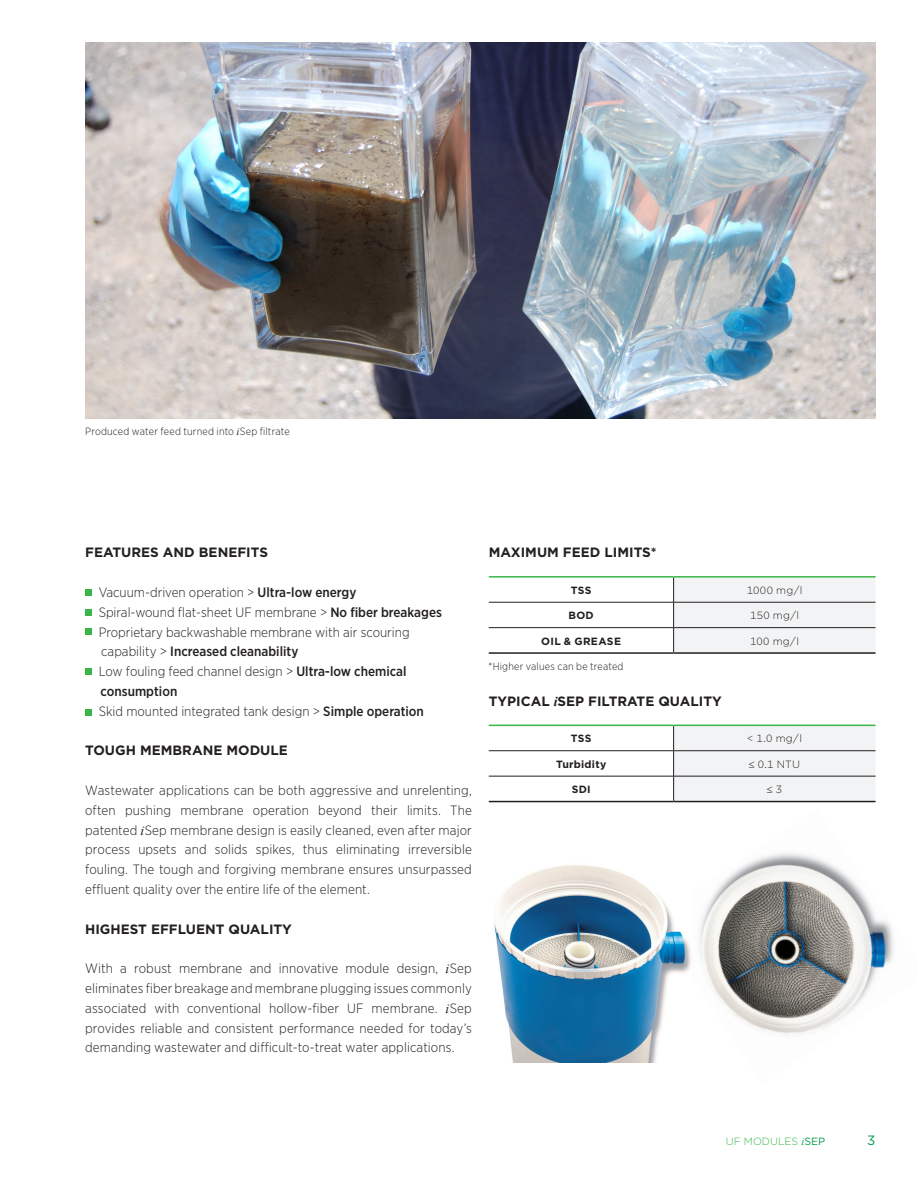
<style>
.page{position:relative;width:918px;height:1188px;background:#fff}
.page>*{position:absolute;margin:0;border:0;box-sizing:border-box;transform-origin:0 0}
.Copy___ENUS_justified{font:300 13.5px/19.8px "Gotham Narrow";letter-spacing:.005em;color:#231f20;text-align:justify}
.Listing___green_bullets{font:300 13.5px/19.8px "Gotham Narrow";color:#231f20}
.HEAD___black_bold{font:700 13.5px "Gotham";color:#231f20}
.MASTER___Seitenzahl_rechts{font:13.5px "Gotham";color:#009a49}
.Captions{font:300 10.5px "Gotham Narrow";letter-spacing:.02em;color:#231f20}
.Tables___content{font:300 10.5px "Gotham";letter-spacing:.025em;color:#231f20}
.Tables___Top_Row{font:700 10.5px "Gotham";letter-spacing:.025em;color:#231f20}
.t1{font:300 10.5px "Gotham";color:#3ab54a}
.s1{font-family:"Times New Roman";font-weight:400;font-style:italic}
.s2{font-weight:500}
.s3{font-family:"Times New Roman";font-style:italic}
.s4{font-family:"Times New Roman";font-weight:400;font-style:italic;color:#009a49}
.s5{font-weight:400;color:#009a49}
</style>
<div class="page">
<img style="left:85px;top:43px;width:790px;height:376px">
<img style="left:652px;top:853px;width:242px;height:210px">
<img style="left:494px;top:854px;width:198px;height:208px">
<svg style="left:85px;top:589px;width:6px;height:6px"></svg>
<svg style="left:85px;top:609px;width:6px;height:6px"></svg>
<svg style="left:85px;top:629px;width:6px;height:6px"></svg>
<div style="left:85px;top:668px;width:6px;height:7px;background:#3ab54a"></div>
<svg style="left:85px;top:710px;width:6px;height:6px"></svg>
<svg style="left:489px;top:725px;width:387px;height:77px"></svg>
<hr style="left:674px;top:801px;width:202px;height:1px;background:#231f20">
<hr style="left:489px;top:652px;width:185px;height:2px;background:#231f20">
<hr style="left:489px;top:576px;width:185px;height:2px;background:#3ab54a">
<hr style="left:674px;top:576px;width:202px;height:2px;background:#3ab54a">
<svg style="left:489px;top:577px;width:387px;height:76px"></svg>
<hr style="left:674px;top:652px;width:202px;height:2px;background:#231f20">
<p class="Captions" style="left:85px;top:425px;width:206px">Produced water feed turned into <span class="s1">i</span>Sep filtrate</p>
<p class="HEAD___black_bold" style="left:85px;top:544px;width:184px">FEATURES AND BENEFITS</p>
<p class="Listing___green_bullets" style="left:99px;top:582px;width:259px">Vacuum-driven operation &gt; <span class="s2">Ultra-low energy</span></p>
<p class="Listing___green_bullets" style="left:99px;top:602px;width:345px">Spiral-wound flat-sheet UF membrane &gt; <span class="s2">No fiber breakages</span></p>
<p class="Listing___green_bullets" style="left:99px;top:622px;width:313px">Proprietary backwashable membrane with air scouring capability &gt; <span class="s2">Increased cleanability</span></p>
<p class="Listing___green_bullets" style="left:99px;top:661px;width:327px">Low fouling feed channel design &gt; <span class="s2">Ultra-low chemical consumption<br></span>Skid mounted integrated tank design &gt; <span class="s2">Simple operation</span></p>
<p class="HEAD___black_bold" style="left:85px;top:742px;width:204px">TOUGH MEMBRANE MODULE</p>
<p class="Copy___ENUS_justified" style="left:85px;top:780px;width:388px">Wastewater applications can be both aggressive and unrelenting, often pushing membrane operation beyond their limits. The patented <span class="s1">i</span>Sep membrane design is easily cleaned, even after major process upsets and solids spikes, thus eliminating irreversible fouling. The tough and forgiving membrane ensures unsurpassed effluent quality over the entire life of the element.</p>
<p class="HEAD___black_bold" style="left:85px;top:920px;width:208px">HIGHEST EFFLUENT QUALITY</p>
<p class="Copy___ENUS_justified" style="left:85px;top:958px;width:388px">With a robust membrane and innovative module design, <span class="s1">i</span>Sep eliminates fiber breakage and membrane plugging issues commonly associated with conventional hollow-fiber UF membrane. <span class="s1">i</span>Sep provides reliable and consistent performance needed for today’s demanding wastewater and difficult-to-treat water applications.</p>
<p class="HEAD___black_bold" style="left:489px;top:544px;width:169px">MAXIMUM FEED LIMITS*</p>
<p class="Tables___Top_Row" style="left:571px;top:583px;width:22px">TSS</p>
<p class="Tables___content" style="left:747px;top:583px;width:57px">1000 mg/l</p>
<p class="Tables___Top_Row" style="left:569px;top:608px;width:27px">BOD</p>
<p class="Tables___content" style="left:750px;top:609px;width:51px">150 mg/l</p>
<p class="Tables___Top_Row" style="left:541px;top:634px;width:81px">OIL &amp; GREASE</p>
<p class="Tables___content" style="left:750px;top:634px;width:50px">100 mg/l</p>
<p class="Captions" style="left:488px;top:660px;width:137px">*Higher values can be treated</p>
<p class="HEAD___black_bold" style="left:489px;top:692px;width:235px">TYPICAL <span class="s3">i</span>SEP FILTRATE QUALITY</p>
<p class="Tables___Top_Row" style="left:571px;top:732px;width:22px">TSS</p>
<p class="Tables___content" style="left:747px;top:732px;width:56px">&lt; 1.0 mg/l</p>
<p class="Tables___Top_Row" style="left:556px;top:757px;width:52px">Turbidity</p>
<p class="Tables___content" style="left:749px;top:757px;width:53px">≤ 0.1 NTU</p>
<p class="Tables___Top_Row" style="left:572px;top:782px;width:21px">SDI</p>
<p class="Tables___content" style="left:767px;top:783px;width:17px">≤ 3</p>
<p class="t1" style="left:726px;top:1135px;width:101px">UF MODULES <span class="s4">i</span><span class="s5">SEP</span></p>
<p class="MASTER___Seitenzahl_rechts" style="left:867px;top:1132px;width:10px">3</p>
</div>
